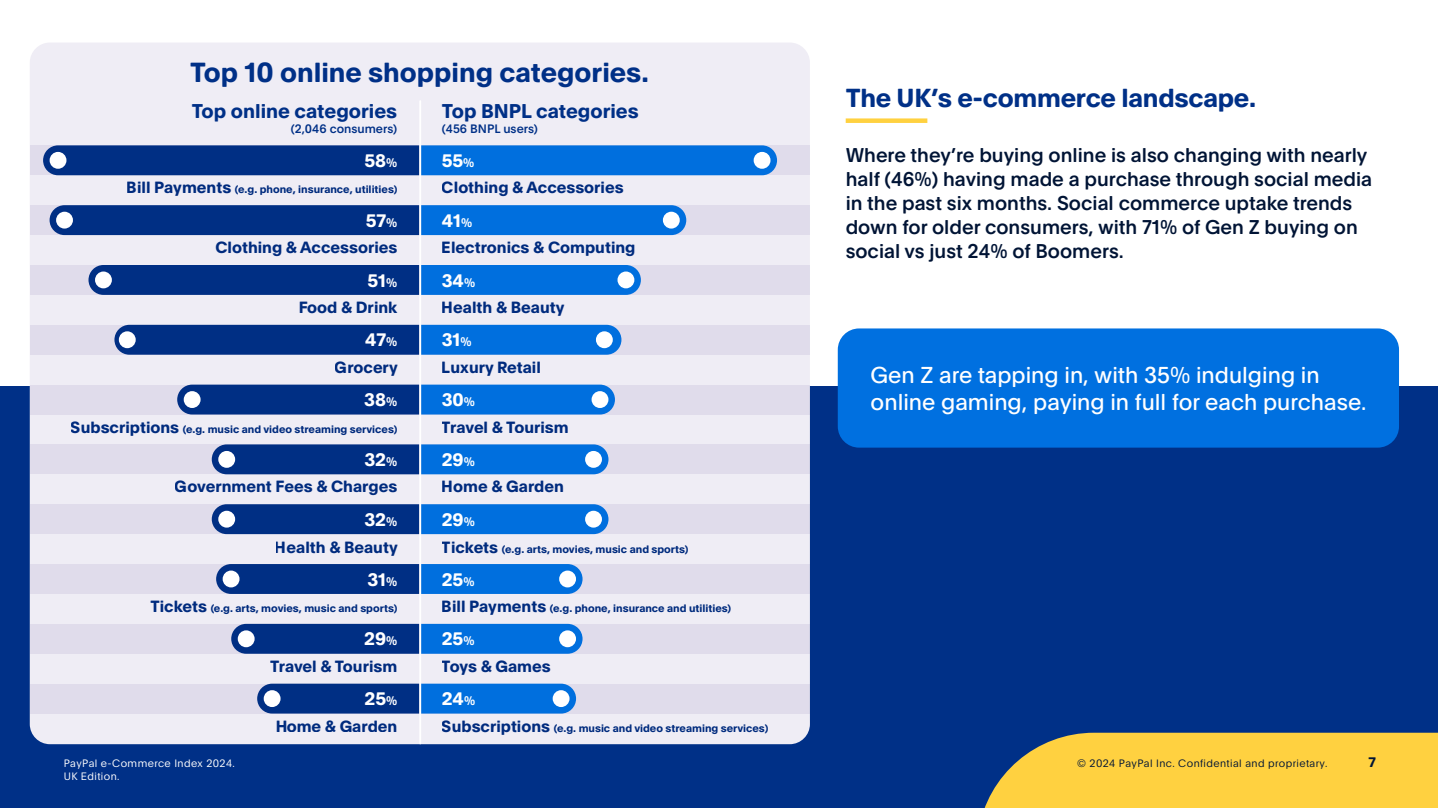
<style>
.page{position:relative;width:1438px;height:808px;background:#fff}
.page>*{position:absolute;margin:0;border:0;box-sizing:border-box;transform-origin:0 0}
.t1{font:700 27px "Pay Pal Open";color:#003087}
.t2{font:700 25.5px "Pay Pal Open";letter-spacing:-.01em;color:#003087}
.t3{font:22.5px/27px "Pay Pal Open";color:#fff}
.t4{font:500 19.5px/24px "Pay Pal Open";color:#001435}
.t5{font:700 19.5px "Pay Pal Open";color:#003087}
.t6{font:700 17.7px "Pay Pal Open";color:#fff}
.t7{font:700 15.9px "Pay Pal Open";color:#002f84}
.t8{font:700 13.5px "Pay Pal Open";color:#001435}
.t9{font:500 12px "Pay Pal Open";color:#003087}
.t10{font:700 10.65px "Pay Pal Open";color:#002f84}
.t11{font:300 10.5px "Pay Pal Open";letter-spacing:.04em;color:#001435}
.t12{font:300 10.5px "Pay Pal Open";letter-spacing:.04em;color:#fff}
.s1{font-size:12.3px}
.s2{font-size:15.9px}
</style>
<div class="page">
<div style="left:0;top:387px;width:1437px;height:421px;background:#003087"></div>
<div style="left:30px;top:43px;width:779px;height:701px;background:#efedf5;border-radius:20px"></div>
<div style="left:30px;top:145px;width:389px;height:30px;background:#e0dceb"></div>
<div style="left:30px;top:205px;width:389px;height:30px;background:#e0dceb"></div>
<div style="left:30px;top:265px;width:389px;height:30px;background:#e0dceb"></div>
<div style="left:30px;top:325px;width:389px;height:30px;background:#e0dceb"></div>
<div style="left:30px;top:385px;width:389px;height:29px;background:#e0dceb"></div>
<div style="left:30px;top:444px;width:389px;height:30px;background:#e0dceb"></div>
<div style="left:30px;top:504px;width:389px;height:30px;background:#e0dceb"></div>
<div style="left:30px;top:564px;width:389px;height:30px;background:#e0dceb"></div>
<div style="left:30px;top:624px;width:389px;height:30px;background:#e0dceb"></div>
<div style="left:30px;top:684px;width:389px;height:29px;background:#e0dceb"></div>
<div style="left:420px;top:145px;width:389px;height:30px;background:#e0dceb"></div>
<div style="left:420px;top:205px;width:389px;height:30px;background:#e0dceb"></div>
<div style="left:420px;top:265px;width:389px;height:30px;background:#e0dceb"></div>
<div style="left:420px;top:325px;width:389px;height:30px;background:#e0dceb"></div>
<div style="left:420px;top:385px;width:389px;height:29px;background:#e0dceb"></div>
<div style="left:420px;top:444px;width:389px;height:30px;background:#e0dceb"></div>
<div style="left:420px;top:504px;width:389px;height:30px;background:#e0dceb"></div>
<div style="left:420px;top:564px;width:389px;height:30px;background:#e0dceb"></div>
<div style="left:420px;top:624px;width:389px;height:30px;background:#e0dceb"></div>
<div style="left:420px;top:684px;width:389px;height:29px;background:#e0dceb"></div>
<svg style="left:257px;top:684px;width:319px;height:29px;background:#0551b1"></svg>
<svg style="left:231px;top:624px;width:351px;height:30px;background:#0650af"></svg>
<svg style="left:216px;top:564px;width:366px;height:30px;background:#054ead"></svg>
<svg style="left:212px;top:504px;width:396px;height:30px;background:#0550b0"></svg>
<svg style="left:212px;top:444px;width:396px;height:30px;background:#0751b0"></svg>
<svg style="left:177px;top:385px;width:438px;height:29px;background:#034dac"></svg>
<svg style="left:114px;top:325px;width:507px;height:30px;background:#054ba8"></svg>
<svg style="left:88px;top:265px;width:553px;height:30px;background:#044aa8"></svg>
<svg style="left:50px;top:205px;width:636px;height:30px;background:#034caa"></svg>
<svg style="left:43px;top:145px;width:734px;height:30px;background:#0551b1"></svg>
<div style="left:753px;top:152px;width:17px;height:17px;background:#fff;border-radius:50%"></div>
<div style="left:663px;top:212px;width:16px;height:17px;background:#fff;border-radius:50%"></div>
<div style="left:617px;top:271px;width:17px;height:17px;background:#fff;border-radius:50%"></div>
<div style="left:596px;top:331px;width:16px;height:17px;background:#fff;border-radius:50%"></div>
<div style="left:591px;top:391px;width:17px;height:17px;background:#fff;border-radius:50%"></div>
<div style="left:585px;top:451px;width:17px;height:17px;background:#fff;border-radius:50%"></div>
<div style="left:585px;top:511px;width:17px;height:17px;background:#fff;border-radius:50%"></div>
<div style="left:559px;top:570px;width:17px;height:17px;background:#fff;border-radius:50%"></div>
<div style="left:559px;top:630px;width:17px;height:17px;background:#fff;border-radius:50%"></div>
<div style="left:552px;top:690px;width:17px;height:17px;background:#fff;border-radius:50%"></div>
<div style="left:50px;top:152px;width:16px;height:17px;background:#fff;border-radius:50%"></div>
<div style="left:56px;top:212px;width:17px;height:17px;background:#fff;border-radius:50%"></div>
<div style="left:95px;top:271px;width:17px;height:17px;background:#fff;border-radius:50%"></div>
<div style="left:119px;top:331px;width:17px;height:17px;background:#fff;border-radius:50%"></div>
<div style="left:184px;top:391px;width:16px;height:17px;background:#fff;border-radius:50%"></div>
<div style="left:218px;top:451px;width:17px;height:17px;background:#fff;border-radius:50%"></div>
<div style="left:218px;top:511px;width:17px;height:17px;background:#fff;border-radius:50%"></div>
<div style="left:223px;top:570px;width:16px;height:17px;background:#fff;border-radius:50%"></div>
<div style="left:238px;top:630px;width:16px;height:17px;background:#fff;border-radius:50%"></div>
<div style="left:264px;top:690px;width:16px;height:17px;background:#fff;border-radius:50%"></div>
<div style="left:984px;top:733px;width:453px;height:75px;background:#ffd140"></div>
<div style="left:837px;top:328px;width:561px;height:120px;background:#0070e0;border-radius:21px"></div>
<div style="left:845px;top:118px;width:82px;height:5px;background:#ffd140"></div>
<hr style="left:419px;top:101px;width:2px;height:642px;background:#fff">
<h1 class="t1" style="left:190px;top:53px;width:460px">Top 10 online shopping categories.</h1>
<h3 class="t5" style="left:192px;top:97px;width:207px">Top online categories</h3>
<p class="t9" style="left:291px;top:120px;width:108px">(2,046 consumers)</p>
<h3 class="t5" style="left:442px;top:97px;width:198px">Top BNPL categories</h3>
<p class="t9" style="left:442px;top:120px;width:97px">(456 BNPL users)</p>
<h3 class="t6" style="left:364px;top:148px;width:34px">58<span class="s1">%</span></h3>
<h3 class="t6" style="left:441px;top:148px;width:34px">55<span class="s1">%</span></h3>
<p class="t10" style="left:127px;top:182px;width:272px"><span class="s2">Bill Payments</span> (e.g. phone, insurance, utilities)</p>
<h3 class="t7" style="left:441px;top:176px;width:183px">Clothing &amp; Accessories</h3>
<h3 class="t6" style="left:366px;top:208px;width:33px">57<span class="s1">%</span></h3>
<h3 class="t6" style="left:441px;top:208px;width:32px">41<span class="s1">%</span></h3>
<h3 class="t7" style="left:215px;top:236px;width:183px">Clothing &amp; Accessories</h3>
<h3 class="t7" style="left:441px;top:236px;width:195px">Electronics &amp; Computing</h3>
<h3 class="t6" style="left:367px;top:267px;width:31px">51<span class="s1">%</span></h3>
<h3 class="t6" style="left:441px;top:267px;width:35px">34<span class="s1">%</span></h3>
<h3 class="t7" style="left:298px;top:296px;width:101px">Food &amp; Drink</h3>
<h3 class="t7" style="left:441px;top:296px;width:124px">Health &amp; Beauty</h3>
<h3 class="t6" style="left:365px;top:327px;width:34px">47<span class="s1">%</span></h3>
<h3 class="t6" style="left:441px;top:327px;width:31px">31<span class="s1">%</span></h3>
<h3 class="t7" style="left:335px;top:355px;width:64px">Grocery</h3>
<h3 class="t7" style="left:441px;top:355px;width:101px">Luxury Retail</h3>
<h3 class="t6" style="left:364px;top:387px;width:35px">38<span class="s1">%</span></h3>
<h3 class="t6" style="left:441px;top:387px;width:35px">30<span class="s1">%</span></h3>
<p class="t10" style="left:71px;top:421px;width:328px"><span class="s2">Subscriptions</span> (e.g. music and video streaming services)</p>
<h3 class="t7" style="left:441px;top:415px;width:128px">Travel &amp; Tourism</h3>
<h3 class="t6" style="left:364px;top:447px;width:34px">32<span class="s1">%</span></h3>
<h3 class="t6" style="left:441px;top:447px;width:35px">29<span class="s1">%</span></h3>
<h3 class="t7" style="left:175px;top:475px;width:224px">Government Fees &amp; Charges</h3>
<h3 class="t7" style="left:441px;top:475px;width:124px">Home &amp; Garden</h3>
<h3 class="t6" style="left:364px;top:507px;width:34px">32<span class="s1">%</span></h3>
<h3 class="t6" style="left:441px;top:507px;width:35px">29<span class="s1">%</span></h3>
<h3 class="t7" style="left:275px;top:535px;width:124px">Health &amp; Beauty</h3>
<p class="t10" style="left:441px;top:541px;width:248px"><span class="s2">Tickets</span> (e.g. arts, movies, music and sports)</p>
<h3 class="t6" style="left:367px;top:566px;width:31px">31<span class="s1">%</span></h3>
<h3 class="t6" style="left:441px;top:566px;width:34px">25<span class="s1">%</span></h3>
<p class="t10" style="left:150px;top:601px;width:248px"><span class="s2">Tickets</span> (e.g. arts, movies, music and sports)</p>
<p class="t10" style="left:441px;top:601px;width:291px"><span class="s2">Bill Payments</span> (e.g. phone, insurance and utilities)</p>
<h3 class="t6" style="left:364px;top:626px;width:35px">29<span class="s1">%</span></h3>
<h3 class="t6" style="left:441px;top:626px;width:34px">25<span class="s1">%</span></h3>
<h3 class="t7" style="left:270px;top:655px;width:128px">Travel &amp; Tourism</h3>
<h3 class="t7" style="left:441px;top:655px;width:110px">Toys &amp; Games</h3>
<h3 class="t6" style="left:364px;top:686px;width:34px">25<span class="s1">%</span></h3>
<h3 class="t6" style="left:441px;top:686px;width:35px">24<span class="s1">%</span></h3>
<h3 class="t7" style="left:275px;top:714px;width:124px">Home &amp; Garden</h3>
<p class="t10" style="left:441px;top:720px;width:328px"><span class="s2">Subscriptions</span> (e.g. music and video streaming services)</p>
<h2 class="t2" style="left:845px;top:79px;width:412px">The UK’s e-commerce landscape.</h2>
<p class="t4" style="left:845px;top:142px;width:528px">Where they’re buying online is also changing with nearly half (46%) having made a purchase through social media in the past six months. Social commerce uptake trends down for older consumers, with 71% of Gen Z buying on social vs just 24% of Boomers.</p>
<h3 class="t3" style="left:870px;top:361px;width:497px">Gen Z are tapping in, with 35% indulging in online gaming, paying in full for each purchase.</h3>
<p class="t12" style="left:64px;top:756px;width:173px">PayPal e-Commerce Index 2024.</p>
<p class="t8" style="left:1368px;top:753px;width:9px">7</p>
<p class="t12" style="left:64px;top:769px;width:57px">UK Edition.</p>
<p class="t11" style="left:1077px;top:756px;width:252px">© 2024 PayPal Inc. Confidential and proprietary.</p>
</div>
